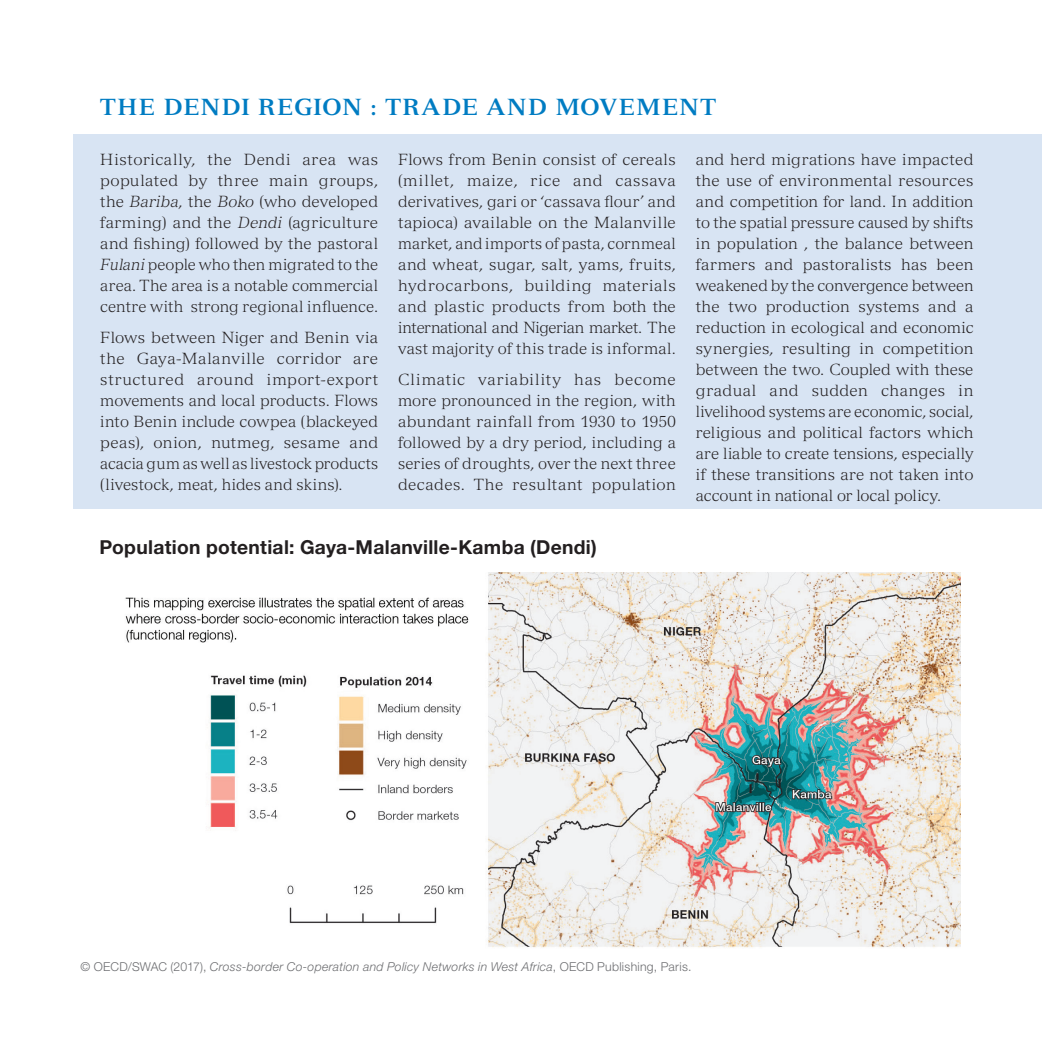
<style>
.page{position:relative;width:1042px;height:1042px;background:#fff}
.page>*{position:absolute;margin:0;border:0;box-sizing:border-box;transform-origin:0 0}
.SWAC_Head_2{font:700 22.75px "Versailles LT Std";letter-spacing:.045em;color:#007cc2}
.SWAC_Block_header{font:700 19.25px "Helvetica Neue LT Pro";letter-spacing:.015em;color:#231f20}
.SWAC_Text{font:300 15.75px/21px "Versailles LT Std";letter-spacing:.005em;color:#231f20;text-align:justify}
.SWAC_source{font:italic 300 12.25px "Helvetica Neue LT Pro";letter-spacing:.02em;color:#6c6d70}
.s1{font-style:italic}
.s2{font-style:normal}
</style>
<div class="page">
<div style="left:73px;top:134px;width:969px;height:374px;background:#d8e4f3"></div>
<img style="left:125px;top:572px;width:835px;height:376px">
<p class="SWAC_Head_2" style="left:100px;top:94px;width:617px">THE DENDI REGION : TRADE AND MOVEMENT</p>
<p class="SWAC_Text" style="left:100px;top:149px;width:279px">Historically, the Dendi area was populated by three main groups, the <span class="s1">Bariba</span>, the <span class="s1">Boko</span> (who developed farming) and the <span class="s1">Dendi</span> (agriculture and fishing) followed by the pastoral <span class="s1">Fulani</span> people who then migrated to the area. The area is a notable commercial centre with strong regional influence.</p>
<p class="SWAC_Text" style="left:100px;top:327px;width:279px">Flows between Niger and Benin via the Gaya-Malanville corridor are structured around import-export movements and local products. Flows into Benin include cowpea (blackeyed peas), onion, nutmeg, sesame and acacia gum as well as livestock products (livestock, meat, hides and skins).</p>
<p class="SWAC_Text" style="left:398px;top:149px;width:279px">Flows from Benin consist of cereals (millet, maize, rice and cassava derivatives, gari or ‘cassava flour’ and tapioca) available on the Malanville market, and imports of pasta, cornmeal and wheat, sugar, salt, yams, fruits, hydrocarbons, building materials and plastic products from both the international and Nigerian market. The vast majority of this trade is informal.</p>
<p class="SWAC_Text" style="left:398px;top:369px;width:279px">Climatic variability has become more pronounced in the region, with abundant rainfall from 1930 to 1950 followed by a dry period, including a series of droughts, over the next three decades. The resultant population</p>
<p class="SWAC_Text" style="left:696px;top:149px;width:279px">and herd migrations have impacted the use of environmental resources and competition for land. In addition to the spatial pressure caused by shifts in population , the balance between farmers and pastoralists has been weakened by the convergence between the two production systems and a reduction in ecological and economic synergies, resulting in competition between the two. Coupled with these gradual and sudden changes in livelihood systems are economic, social, religious and political factors which are liable to create tensions, especially if these transitions are not taken into account in national or local policy.</p>
<p class="SWAC_Block_header" style="left:99px;top:535px;width:499px">Population potential: Gaya-Malanville-Kamba (Dendi)</p>
<p class="SWAC_source" style="left:80px;top:959px;width:612px"><span class="s2">© OECD/SWAC (2017),</span> Cross-border Co-operation and Policy Networks in West Africa<span class="s2">, OECD Publishing, Paris.</span></p>
</div>
